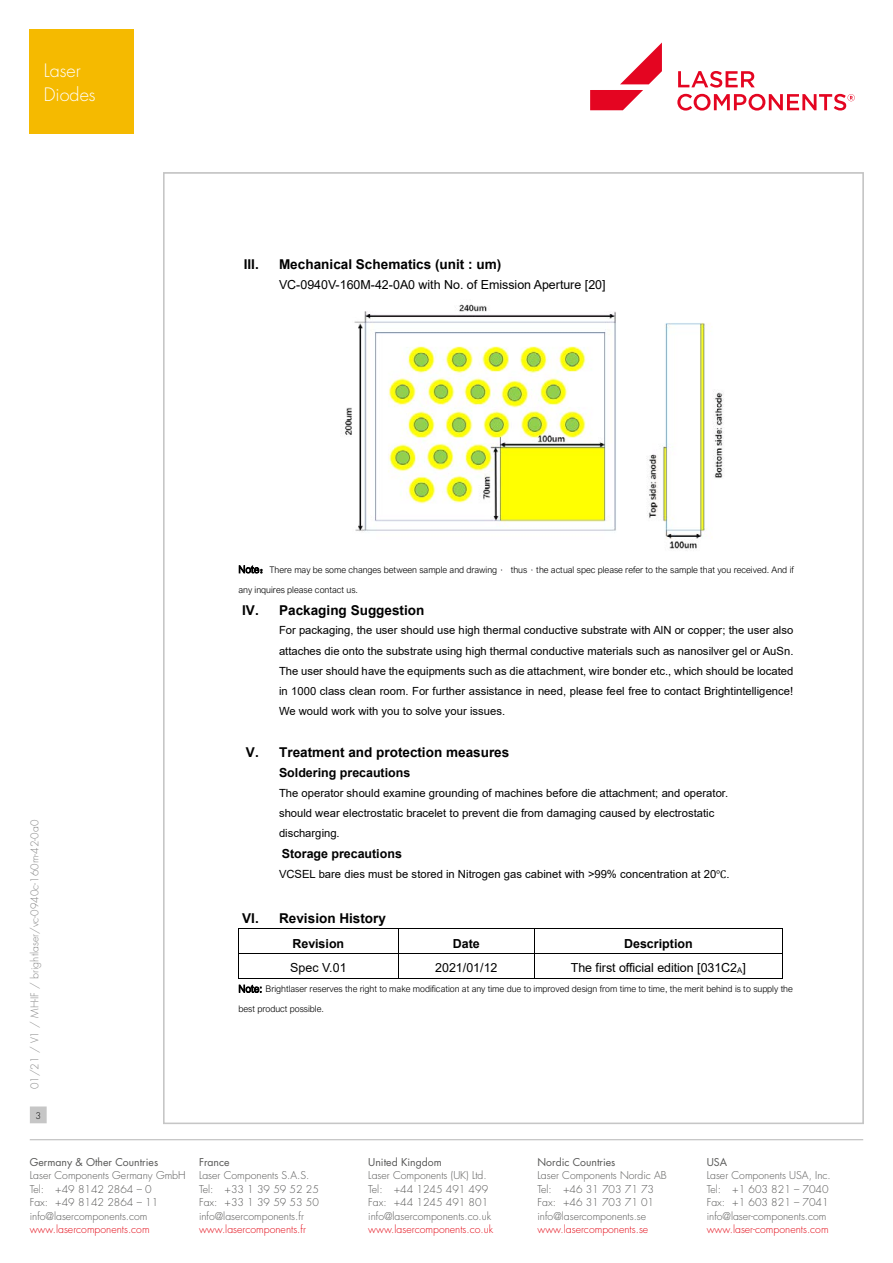
<style>
.page{position:relative;width:893px;height:1263px;background:#fff}
.page>*{position:absolute;margin:0;border:0;box-sizing:border-box;transform-origin:0 0}
.t1{font:300 18px/24px "Futura Std";color:#fff}
.t2{font:700 13.5px "Arial";color:#000}
.t3{font:12.45px "Arial";color:#000}
.t4{font:700 12.45px "Arial";color:#000}
.t5{font:11.25px/20.2px "Arial";color:#000;text-align:justify}
.t6{font:300 10.5px/13.5px "Futura Std";color:#575756}
.t7{font:300 10.5px "Futura Std";color:#e30613}
.t8{font:10.5px "Futura Std";color:#575756}
.t9{font:300 10.5px "Futura Std";color:#878787}
.t10{font:300 9.15px/20px "Arial Nova";color:#000}
.t11{font:300 9px "Futura Std";color:#000}
.s1{font-size:10.2px}
.s2{font-family:"Sim Sun";font-weight:400;font-size:10.2px}
.s3{font-family:"Microsoft Jheng Hei";font-weight:400}
.s4{font-family:"Cambria Math"}
</style>
<div class="page">
<hr style="left:30px;top:1139px;width:833px;height:1px;background:#c6c6c6">
<div style="left:31px;top:1107px;width:15px;height:16px;background:#c6c6c6"></div>
<div style="left:30px;top:1106px;width:17px;height:17px;border:1px solid #c6c6c6"></div>
<svg style="left:677px;top:71px;width:178px;height:40px"></svg>
<svg style="left:590px;top:43px;width:72px;height:67px"></svg>
<hr style="left:239px;top:928px;width:159px;height:1px;background:#000">
<hr style="left:399px;top:928px;width:135px;height:1px;background:#000">
<hr style="left:535px;top:928px;width:247px;height:1px;background:#000">
<hr style="left:239px;top:953px;width:159px;height:1px;background:#000">
<hr style="left:399px;top:953px;width:135px;height:1px;background:#000">
<hr style="left:535px;top:953px;width:247px;height:1px;background:#000">
<svg style="left:238px;top:928px;width:1px;height:51px"></svg>
<hr style="left:239px;top:978px;width:159px;height:1px;background:#000">
<svg style="left:398px;top:928px;width:1px;height:51px"></svg>
<hr style="left:399px;top:978px;width:135px;height:1px;background:#000">
<svg style="left:534px;top:928px;width:1px;height:51px"></svg>
<hr style="left:535px;top:978px;width:247px;height:1px;background:#000">
<svg style="left:782px;top:928px;width:1px;height:51px"></svg>
<img style="left:345px;top:304px;width:379px;height:247px">
<div style="left:30px;top:30px;width:104px;height:104px;background:#f5ba00"></div>
<h1 class="t1" style="left:44px;top:59px;width:53px">Laser<br>Diodes</h1>
<p class="t2" style="left:244px;top:255px;width:17px">III.</p>
<p class="t2" style="left:279px;top:255px;width:224px">Mechanical Schematics (unit : um)</p>
<p class="t3" style="left:279px;top:276px;width:328px">VC-0940V-160M-42-0A0 with No. of Emission Aperture [20]</p>
<p class="t9" style="left:28px;top:1089px;width:271px;rotate:-90deg">01/21 / V1 / MH-IF / brightlaser/vc-0940c-160m-42-0a0</p>
<p class="t11" style="left:35px;top:1110px;width:7px">3</p>
<p class="t10" style="left:238px;top:560px;width:557px"><span class="s1">Note</span><span class="s2">：</span>There may be some changes between sample and drawing<span class="s3">，</span> thus<span class="s3">，</span>the actual spec please refer to the sample that you received. And if any inquires please contact us.</p>
<p class="t2" style="left:242px;top:600px;width:184px">IV. Packaging Suggestion</p>
<p class="t5" style="left:279px;top:620px;width:516px">For packaging, the user should use high thermal conductive substrate with AlN or copper; the user also attaches die onto the substrate using high thermal conductive materials such as nanosilver gel or AuSn.<br>The user should have the equipments such as die attachment, wire bonder etc., which should be located in 1000 class clean room. For further assistance in need, please feel free to contact Brightintelligence!<br>We would work with you to solve your issues.</p>
<p class="t2" style="left:246px;top:743px;width:265px">V. Treatment and protection measures</p>
<p class="t4" style="left:279px;top:764px;width:133px">Soldering precautions</p>
<p class="t5" style="left:279px;top:783px;width:451px;text-align:left">The operator should examine grounding of machines before die attachment; and operator. should wear electrostatic bracelet to prevent die from damaging caused by electrostatic discharging.</p>
<p class="t4" style="left:282px;top:845px;width:122px">Storage precautions</p>
<p class="t5" style="left:279px;top:864px;width:452px">VCSEL bare dies must be stored in Nitrogen gas cabinet with &gt;99% concentration at 20<span class="s4">℃</span>.</p>
<p class="t2" style="left:242px;top:909px;width:145px">VI. Revision History</p>
<p class="t4" style="left:293px;top:934px;width:53px">Revision</p>
<p class="t4" style="left:453px;top:934px;width:28px">Date</p>
<p class="t4" style="left:624px;top:934px;width:70px">Description</p>
<p class="t3" style="left:290px;top:959px;width:58px">Spec V.01</p>
<p class="t3" style="left:435px;top:959px;width:64px">2021/01/12</p>
<p class="t3" style="left:571px;top:959px;width:177px">The first official edition [031C2<sub>A</sub>]</p>
<p class="t10" style="left:238px;top:979px;width:556px"><span class="s1">Note:</span> Brightlaser reserves the right to make modification at any time due to improved design from time to time, the merit behind is to supply the best product possible.</p>
<p class="t8" style="left:30px;top:1155px;width:130px">Germany &amp; Other Countries</p>
<p class="t6" style="left:30px;top:1169px;width:157px">Laser Components Germany GmbH<br>Tel: +49 8142 2864 – 0<br>Fax: +49 8142 2864 – 11 info@lasercomponents.com</p>
<p class="t7" style="left:30px;top:1223px;width:121px">www.lasercomponents.com</p>
<p class="t8" style="left:199px;top:1155px;width:32px">France</p>
<p class="t6" style="left:199px;top:1169px;width:121px">Laser Components S.A.S.<br>Tel: +33 1 39 59 52 25<br>Fax: +33 1 39 59 53 50 info@lasercomponents.fr</p>
<p class="t7" style="left:199px;top:1223px;width:108px">www.lasercomponents.fr</p>
<p class="t8" style="left:368px;top:1155px;width:75px">United Kingdom</p>
<p class="t6" style="left:368px;top:1169px;width:124px">Laser Components (UK) Ltd.<br>Tel: +44 1245 491 499<br>Fax: +44 1245 491 801 info@lasercomponents.co.uk</p>
<p class="t7" style="left:368px;top:1223px;width:126px">www.lasercomponents.co.uk</p>
<p class="t8" style="left:537px;top:1155px;width:79px">Nordic Countries</p>
<p class="t6" style="left:537px;top:1169px;width:131px">Laser Components Nordic AB<br>Tel: +46 31 703 71 73<br>Fax: +46 31 703 71 01 info@lasercomponents.se</p>
<p class="t7" style="left:537px;top:1223px;width:112px">www.lasercomponents.se</p>
<p class="t8" style="left:707px;top:1155px;width:22px">USA</p>
<p class="t6" style="left:707px;top:1169px;width:126px">Laser Components USA, Inc.<br>Tel: +1 603 821 – 7040<br>Fax: +1 603 821 – 7041 info@laser-components.com</p>
<p class="t7" style="left:707px;top:1223px;width:123px">www.laser-components.com</p>
</div>
